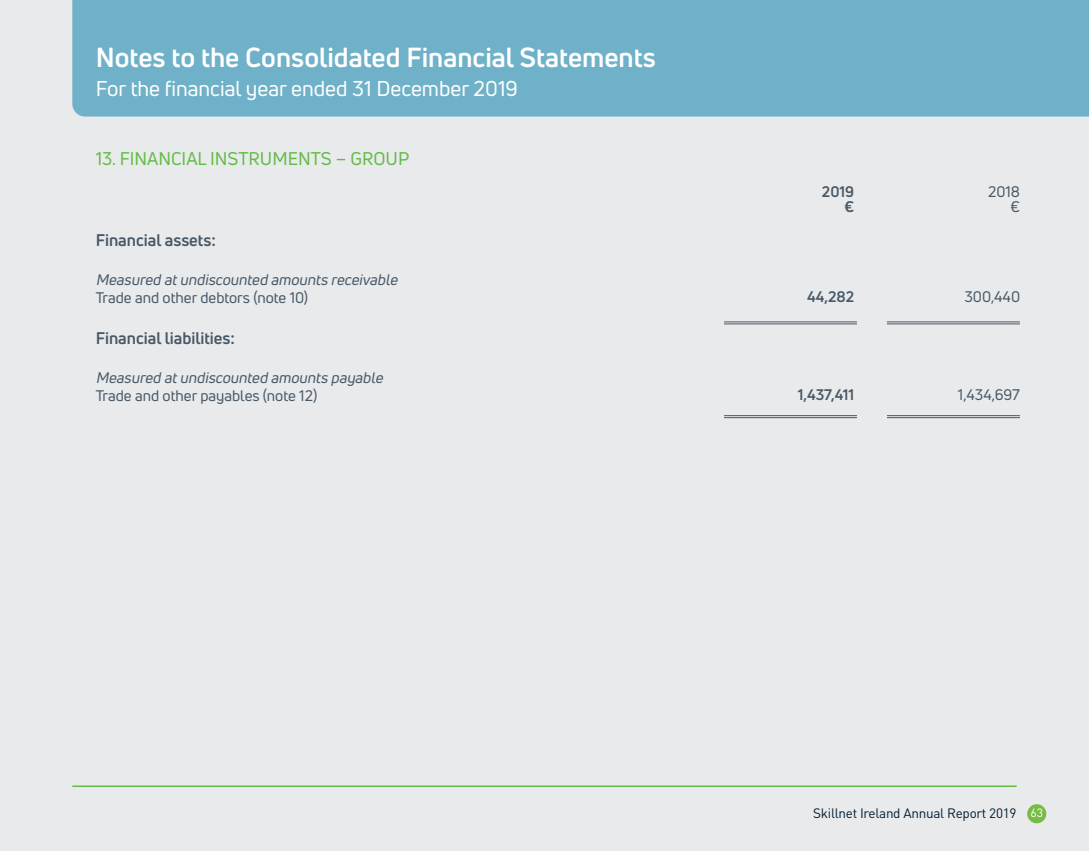
<style>
.page{position:relative;width:1089px;height:851px;background:#fff}
.page>*{position:absolute;margin:0;border:0;box-sizing:border-box;transform-origin:0 0}
.t1{font:700 27px "Uni Neue";color:#fff}
.t2{font:21px "Uni Neue";color:#fff}
.t3{font:18px "Uni Neue";color:#62bb46}
.t4{font:700 16.5px "Uni Neue";color:#485865}
.t5{font:15px/15px "Uni Neue";color:#485865;text-align:right}
.t6{font:italic 15px "Uni Neue";color:#485865}
.t7{font:700 15px/15px "Uni Neue";color:#485865;text-align:right}
.t8{font:13.5px "DIN";letter-spacing:-.02em;color:#001d34}
.s1{font-size:12px;color:#fff}
</style>
<div class="page">
<div style="left:0;top:0;width:1089px;height:850px;background:#e8eaec"></div>
<div style="left:72px;top:0;width:1017px;height:117px;background:#6fb1c8"></div>
<hr style="left:887px;top:415px;width:132px;height:1px;background:#485865">
<hr style="left:887px;top:417px;width:132px;height:1px;background:#485865">
<hr style="left:724px;top:415px;width:133px;height:1px;background:#485865">
<hr style="left:724px;top:417px;width:133px;height:1px;background:#485865">
<hr style="left:724px;top:321px;width:133px;height:1px;background:#485865">
<hr style="left:724px;top:323px;width:133px;height:1px;background:#485865">
<hr style="left:887px;top:321px;width:132px;height:1px;background:#485865">
<hr style="left:887px;top:323px;width:132px;height:1px;background:#485865">
<hr style="left:72px;top:785px;width:944px;height:1px;background:#62bb46">
<div style="left:1027px;top:804px;width:19px;height:19px;background:#76bc43;border-radius:50%"></div>
<h1 class="t1" style="left:96px;top:41px;width:561px">Notes to the Consolidated Financial Statements</h1>
<h2 class="t2" style="left:96px;top:75px;width:424px">For the financial year ended 31 December 2019</h2>
<p class="t3" style="left:96px;top:147px;width:315px">13. FINANCIAL INSTRUMENTS – GROUP</p>
<p class="t7" style="left:822px;top:183px;width:34px">2019 €</p>
<p class="t5" style="left:988px;top:184px;width:33px">2018 €</p>
<p class="t4" style="left:96px;top:229px;width:122px">Financial assets:</p>
<p class="t6" style="left:96px;top:270px;width:306px">Measured atundiscounted amounts receivable</p>
<p class="t5" style="left:96px;top:290px;width:214px">Trade and other debtors (note 10)</p>
<p class="t7" style="left:807px;top:288px;width:49px">44,282</p>
<p class="t5" style="left:964px;top:289px;width:57px">300,440</p>
<p class="t4" style="left:96px;top:327px;width:141px">Financial liabilities:</p>
<p class="t6" style="left:96px;top:368px;width:292px">Measured atundiscounted amounts payable</p>
<p class="t5" style="left:96px;top:388px;width:223px">Trade and other payables (note 12)</p>
<p class="t7" style="left:798px;top:386px;width:58px">1,437,411</p>
<p class="t5" style="left:958px;top:386px;width:64px">1,434,697</p>
<p class="t8" style="left:813px;top:804px;width:231px">Skillnet Ireland Annual Report 2019 <span class="s1">63</span></p>
</div>
